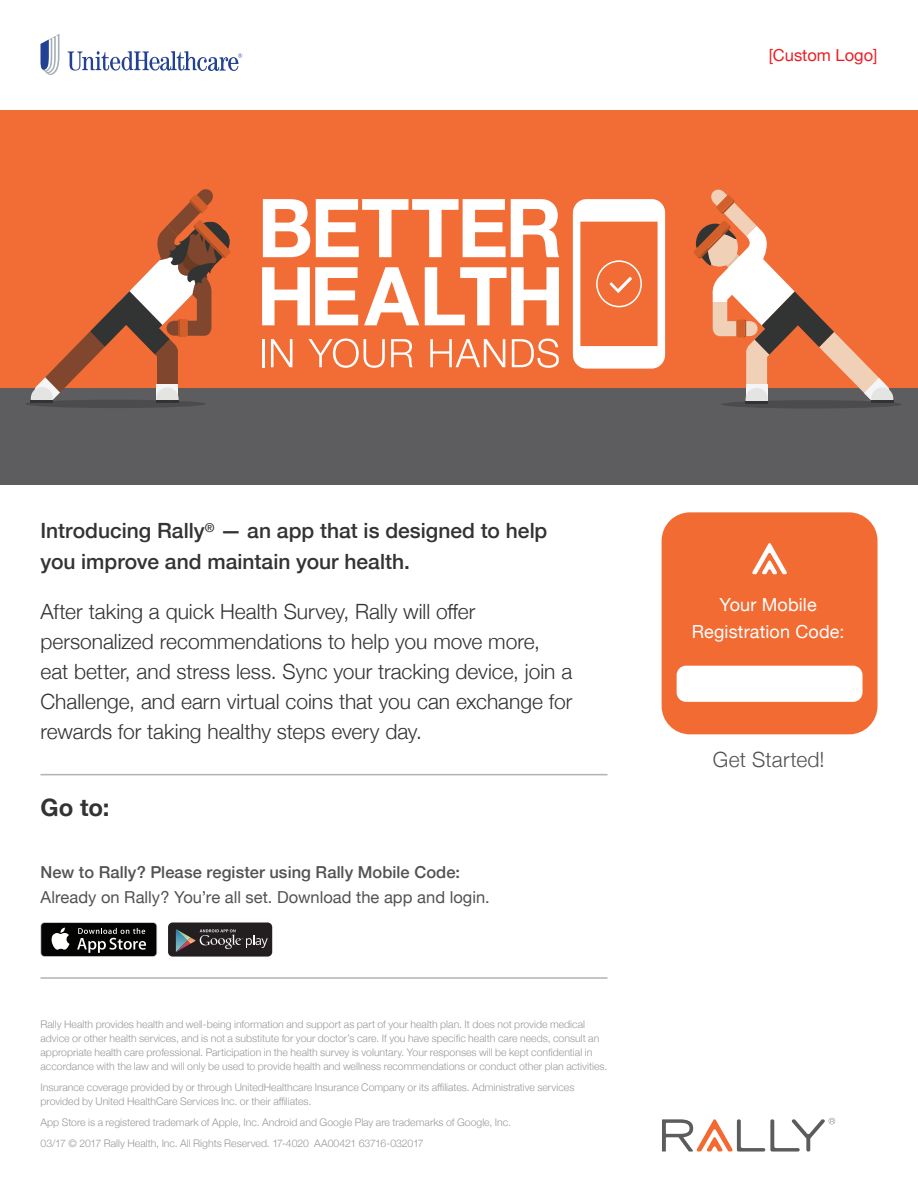
<style>
.page{position:relative;width:918px;height:1188px;background:#fff}
.page>*{position:absolute;margin:0;border:0;box-sizing:border-box;transform-origin:0 0}
.t1{font:700 24px "Helvetica Neue";color:#333}
.t2{font:300 21px/30px "Helvetica Neue";color:#333}
.t3{font:500 21px/30px "Helvetica Neue";color:#333}
.t4{font:300 21px "Helvetica Neue";letter-spacing:.01em;color:#525252}
.t5{font:18px/27px "Helvetica Neue";letter-spacing:.01em;color:#fff;text-align:center}
.t6{font:16.5px "Helvetica Neue";color:#525252}
.t7{font:500 16.5px "Helvetica Neue";letter-spacing:.005em;color:#525252}
.t8{font:16.5px "Helvetica Neue";color:#ee1d23}
.t9{font:300 10.5px/14.2px "Helvetica Neue";color:#999}
</style>
<div class="page">
<div style="left:0;top:110px;width:918px;height:310px;background:#f26c35"></div>
<div style="left:0;top:388px;width:918px;height:97px;background:#5d5c5e"></div>
<hr style="left:262px;top:339px;width:2px;height:28px;background:#fff">
<svg style="left:271px;top:339px;width:21px;height:28px"></svg>
<svg style="left:309px;top:339px;width:76px;height:29px"></svg>
<svg style="left:391px;top:339px;width:22px;height:28px"></svg>
<svg style="left:430px;top:339px;width:75px;height:28px"></svg>
<svg style="left:512px;top:339px;width:47px;height:29px"></svg>
<svg style="left:573px;top:199px;width:92px;height:170px"></svg>
<svg style="left:263px;top:199px;width:47px;height:58px"></svg>
<svg style="left:316px;top:199px;width:243px;height:58px"></svg>
<svg style="left:262px;top:267px;width:96px;height:58px"></svg>
<svg style="left:364px;top:267px;width:55px;height:58px"></svg>
<svg style="left:425px;top:267px;width:134px;height:58px"></svg>
<div style="left:721px;top:400px;width:181px;height:9px;background:#4b4a4c;border-radius:50%"></div>
<svg style="left:694px;top:189px;width:199px;height:214px"></svg>
<hr style="left:746px;top:401px;width:22px;height:2px;background:#323333">
<div style="left:25px;top:400px;width:181px;height:8px;background:#4b4a4c;border-radius:50%"></div>
<svg style="left:31px;top:189px;width:200px;height:214px"></svg>
<hr style="left:40px;top:774px;width:568px;height:1px;background:#b2b2b2">
<hr style="left:40px;top:977px;width:568px;height:2px;background:#b2b2b2">
<svg style="left:41px;top:922px;width:116px;height:35px"></svg>
<div style="left:41px;top:923px;width:115px;height:33px;background:#040503;border-radius:3px"></div>
<svg style="left:51px;top:928px;width:18px;height:22px"></svg>
<svg style="left:77px;top:928px;width:69px;height:25px"></svg>
<div style="left:168px;top:922px;width:104px;height:35px;background:#231f20;border-radius:5px"></div>
<svg style="left:176px;top:929px;width:92px;height:23px"></svg>
<div style="left:662px;top:512px;width:216px;height:222px;background:#f26b33;border-radius:28px"></div>
<div style="left:677px;top:666px;width:186px;height:36px;background:#fff;border-radius:9px"></div>
<svg style="left:752px;top:543px;width:35px;height:31px"></svg>
<svg style="left:662px;top:1118px;width:173px;height:34px"></svg>
<svg style="left:41px;top:34px;width:19px;height:41px"></svg>
<svg style="left:68px;top:51px;width:174px;height:20px"></svg>
<p class="t8" style="left:769px;top:43px;width:110px">[Custom Logo]</p>
<p class="t3" style="left:40px;top:515px;width:508px">Introducing Rally<sup>®</sup> — an app that is designed to help you improve and maintain your health.</p>
<p class="t2" style="left:40px;top:595px;width:533px">After taking a quick Health Survey, Rally will offer personalized recommendations to help you move more, eat better, and stress less. Sync your tracking device, join a Challenge, and earn virtual coins that you can exchange for rewards for taking healthy steps every day.</p>
<p class="t1" style="left:40px;top:789px;width:71px">Go to:</p>
<p class="t7" style="left:40px;top:859px;width:421px">New to Rally? Please register using Rally Mobile Code:</p>
<p class="t6" style="left:40px;top:886px;width:451px">Already on Rally? You’re all set. Download the app and login.</p>
<p class="t9" style="left:40px;top:1016px;width:568px">Rally Health provides health and well-being information and support as part of your health plan. It does not provide medical advice or other health services, and is not a substitute for your doctor’s care. If you have specific health care needs, consult an appropriate health care professional. Participation in the health survey is voluntary. Your responses will be kept confidential in accordance with the law and will only be used to provide health and wellness recommendations or conduct other plan activities.</p>
<p class="t9" style="left:40px;top:1080px;width:535px">Insurance coverage provided by or through UnitedHealthcare Insurance Company or its affiliates. Administrative services provided by United HealthCare Services Inc. or their affiliates.</p>
<p class="t9" style="left:40px;top:1115px;width:472px">App Store is a registered trademark of Apple, Inc. Android and Google Play are trademarks of Google, Inc.</p>
<p class="t9" style="left:40px;top:1136px;width:385px">03/17 © 2017 Rally Health, Inc. All Rights Reserved. 17-4020 AA00421 63716-032017</p>
<p class="t5" style="left:692px;top:592px;width:154px">Your Mobile<br>Registration Code:</p>
<p class="t4" style="left:713px;top:743px;width:113px">Get Started!</p>
</div>
